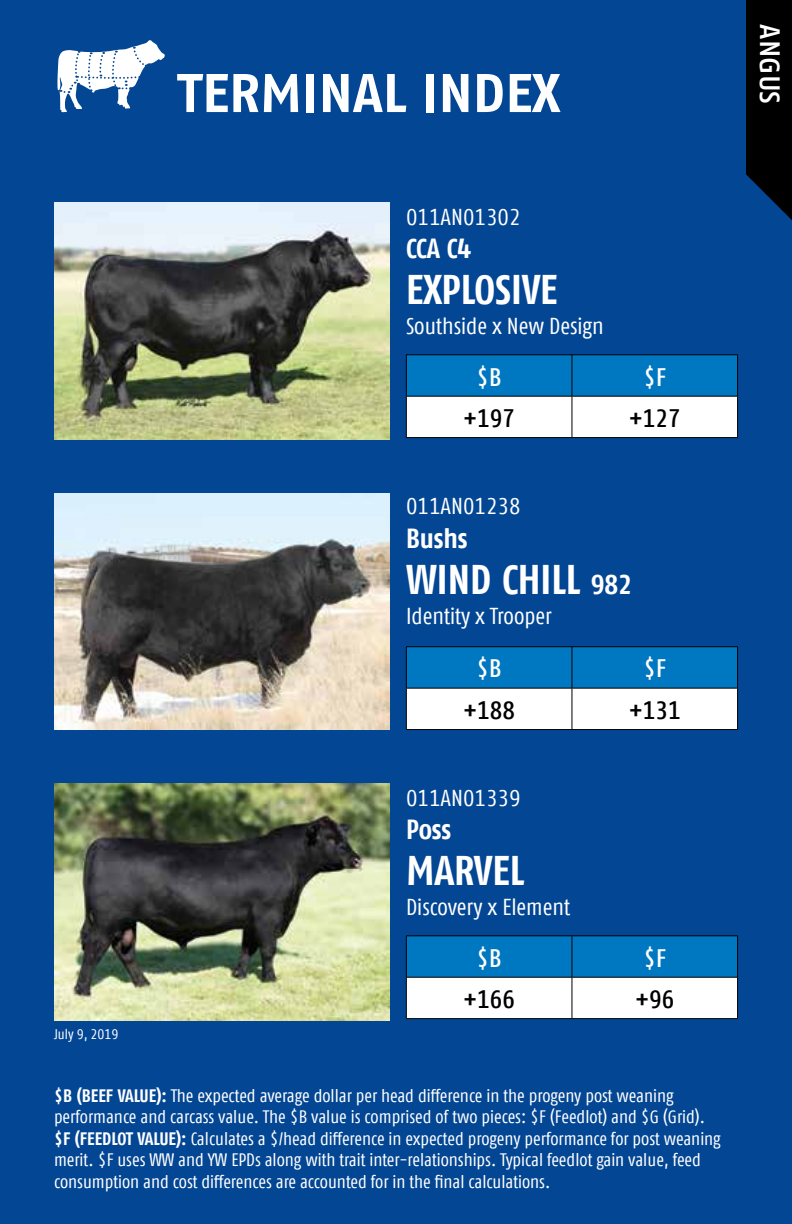
<style>
.page{position:relative;width:792px;height:1224px;background:#034694}
.page>*{position:absolute;margin:0;border:0;box-sizing:border-box;transform-origin:0 0}
.t1{font:700 54.4px "Fago Offc";color:#fff}
.t2{font:700 condensed 41.4px "Fago Offc";color:#fff}
.t3{font:500 28px "Fago Offc";color:#fff}
.t4{font:700 condensed 27.6px "Fago Offc";letter-spacing:-.005em;color:#fff}
.t5{font:500 condensed 25.4px "Fago Offc";color:#000}
.t6{font:500 condensed 25.4px "Fago Offc";color:#fff}
.t7{font:condensed 23px "Fago Offc";color:#fff}
.t8{font:condensed 18px/21.6px "Fago Offc";color:#fff}
.t9{font:condensed 14px "Fago Offc";color:#fff}
.s1{font-size:27.6px}
.s2{font-weight:700}
</style>
<div class="page">
<svg style="left:407px;top:355px;width:330px;height:82px;background:#7db8dd"></svg>
<hr style="left:406px;top:354px;width:166px;height:1px;background:#000">
<hr style="left:406px;top:355px;width:1px;height:41px;background:#000">
<hr style="left:572px;top:354px;width:166px;height:1px;background:#000">
<hr style="left:572px;top:355px;width:1px;height:41px;background:#000">
<hr style="left:737px;top:355px;width:1px;height:41px;background:#000">
<hr style="left:406px;top:396px;width:166px;height:1px;background:#000">
<hr style="left:406px;top:396px;width:1px;height:41px;background:#000">
<hr style="left:572px;top:396px;width:166px;height:1px;background:#000">
<hr style="left:572px;top:396px;width:1px;height:41px;background:#000">
<hr style="left:737px;top:396px;width:1px;height:41px;background:#000">
<hr style="left:406px;top:437px;width:166px;height:1px;background:#000">
<hr style="left:572px;top:437px;width:166px;height:1px;background:#000">
<img style="left:54px;top:493px;width:335px;height:237px">
<div style="left:747px;top:0;width:45px;height:220px;background:#000"></div>
<svg style="left:407px;top:647px;width:330px;height:82px;background:#7db8dd"></svg>
<hr style="left:406px;top:646px;width:166px;height:1px;background:#000">
<hr style="left:406px;top:647px;width:1px;height:41px;background:#000">
<hr style="left:572px;top:646px;width:166px;height:1px;background:#000">
<hr style="left:572px;top:647px;width:1px;height:41px;background:#000">
<hr style="left:737px;top:647px;width:1px;height:41px;background:#000">
<hr style="left:406px;top:688px;width:166px;height:1px;background:#000">
<hr style="left:406px;top:688px;width:1px;height:41px;background:#000">
<hr style="left:572px;top:688px;width:166px;height:1px;background:#000">
<hr style="left:572px;top:688px;width:1px;height:41px;background:#000">
<hr style="left:737px;top:688px;width:1px;height:41px;background:#000">
<hr style="left:406px;top:729px;width:166px;height:1px;background:#000">
<hr style="left:572px;top:729px;width:166px;height:1px;background:#000">
<svg style="left:407px;top:936px;width:330px;height:82px;background:#7db8dd"></svg>
<hr style="left:406px;top:935px;width:166px;height:1px;background:#000">
<hr style="left:406px;top:936px;width:1px;height:41px;background:#000">
<hr style="left:572px;top:935px;width:166px;height:1px;background:#000">
<hr style="left:572px;top:936px;width:1px;height:41px;background:#000">
<hr style="left:737px;top:936px;width:1px;height:41px;background:#000">
<hr style="left:406px;top:977px;width:166px;height:1px;background:#000">
<hr style="left:406px;top:978px;width:1px;height:40px;background:#000">
<hr style="left:572px;top:977px;width:166px;height:1px;background:#000">
<hr style="left:572px;top:978px;width:1px;height:40px;background:#000">
<hr style="left:737px;top:978px;width:1px;height:40px;background:#000">
<hr style="left:406px;top:1018px;width:166px;height:1px;background:#000">
<hr style="left:572px;top:1018px;width:166px;height:1px;background:#000">
<svg style="left:746px;top:171px;width:46px;height:49px"></svg>
<img style="left:54px;top:203px;width:335px;height:237px">
<img style="left:54px;top:784px;width:335px;height:237px">
<svg style="left:57px;top:40px;width:108px;height:73px"></svg>
<h1 class="t1" style="left:177px;top:61px;width:384px">TERMINAL INDEX</h1>
<p class="t7" style="left:406px;top:204px;width:116px">011AN01302</p>
<h3 class="t4" style="left:406px;top:232px;width:67px">CCA C4</h3>
<h2 class="t2" style="left:406px;top:265px;width:153px">EXPLOSIVE</h2>
<p class="t7" style="left:406px;top:313px;width:199px">Southside x New Design</p>
<h3 class="t6" style="left:477px;top:362px;width:27px">$B</h3>
<h3 class="t6" style="left:644px;top:362px;width:24px">$F</h3>
<h3 class="t5" style="left:463px;top:403px;width:54px">+197</h3>
<h3 class="t5" style="left:629px;top:403px;width:54px">+127</h3>
<p class="t7" style="left:406px;top:493px;width:116px">011AN01238</p>
<h3 class="t4" style="left:406px;top:522px;width:63px">Bushs</h3>
<h2 class="t2" style="left:406px;top:555px;width:228px">WIND CHILL <span class="s1">982</span></h2>
<p class="t7" style="left:406px;top:602px;width:147px">Identity x Trooper</p>
<h3 class="t6" style="left:477px;top:654px;width:27px">$B</h3>
<h3 class="t6" style="left:644px;top:654px;width:24px">$F</h3>
<h3 class="t5" style="left:463px;top:695px;width:54px">+188</h3>
<h3 class="t5" style="left:629px;top:695px;width:54px">+131</h3>
<p class="t7" style="left:406px;top:785px;width:116px">011AN01339</p>
<h3 class="t4" style="left:406px;top:813px;width:47px">Poss</h3>
<h2 class="t2" style="left:406px;top:846px;width:120px">MARVEL</h2>
<p class="t7" style="left:406px;top:894px;width:166px">Discovery x Element</p>
<p class="t9" style="left:54px;top:1026px;width:66px">July 9, 2019</p>
<h3 class="t6" style="left:477px;top:943px;width:27px">$B</h3>
<h3 class="t6" style="left:644px;top:943px;width:24px">$F</h3>
<h3 class="t5" style="left:463px;top:984px;width:54px">+166</h3>
<h3 class="t5" style="left:635px;top:984px;width:41px">+96</h3>
<p class="t8" style="left:54px;top:1085px;width:668px"><span class="s2">$B (BEEF VALUE):</span> The expected average dollar per head difference in the progeny post weaning performance and carcass value. The $B value is comprised of two pieces: $F (Feedlot) and $G (Grid). <span class="s2">$F (FEEDLOT VALUE):</span> Calculates a $/head difference in expected progeny performance for post weaning merit. $F uses WW and YW EPDs along with trait inter-relationships. Typical feedlot gain value, feed consumption and cost differences are accounted for in the final calculations.</p>
<h3 class="t3" style="left:786px;top:24px;width:81px;rotate:90deg">ANGUS</h3>
</div>
